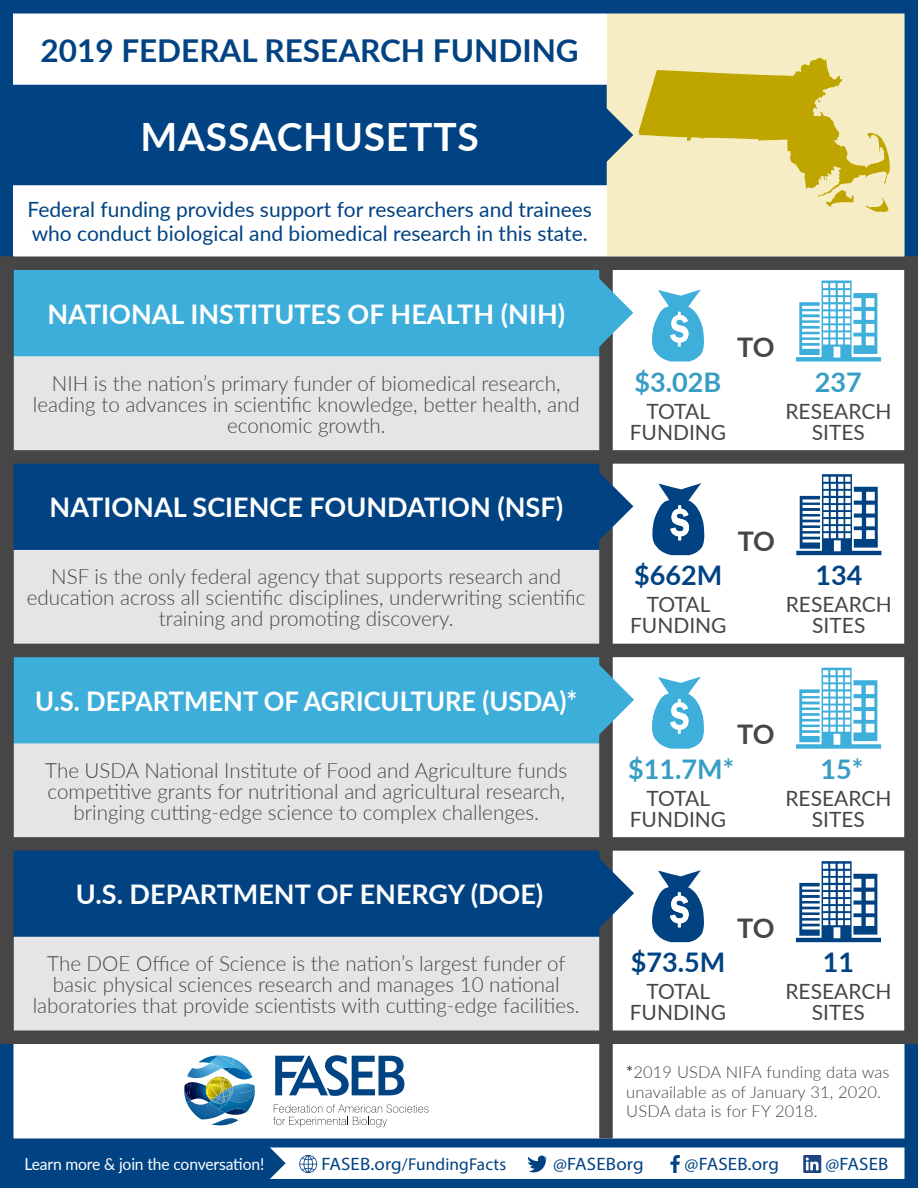
<style>
.page{position:relative;width:918px;height:1188px;background:#fff}
.page>*{position:absolute;margin:0;border:0;box-sizing:border-box;transform-origin:0 0}
.t1{font:700 39px "Lato";letter-spacing:.02em;color:#fff}
.t2{font:700 31.5px "Lato";color:#004282}
.t3{font:700 27px "Lato";color:#fff}
.t4{font:700 27px "Lato";color:#fff;scale:.95 1}
.t5{font:700 27px "Lato";color:#389dc4}
.t6{font:700 27px "Lato";color:#004282}
.t7{font:700 27px "Lato";letter-spacing:-.025em;color:#464647}
.t8{font:300 21px/21px "Lato";color:#464647;text-align:center}
.t9{font:21px/24px "Lato";color:#004282}
.t10{font:21px/21px "Lato";color:#464647;text-align:center}
.t11{font:18px "Myriad Pro";letter-spacing:.01em;color:#004282;scale:1.05 1}
.t12{font:17.25px "Myriad Pro";letter-spacing:.01em;color:#004282}
.t13{font:300 16.5px/19.5px "Lato";letter-spacing:.01em;color:#464647}
.t14{font:16.5px "Lato";letter-spacing:-.01em;color:#fff;scale:.95 1}
.s1{font-weight:600}
.s2{font-size:18px}
</style>
<div class="page">
<svg style="left:273px;top:1104px;width:156px;height:23px"></svg>
<svg style="left:275px;top:1055px;width:129px;height:41px"></svg>
<img style="left:184px;top:1056px;width:71px;height:69px">
<svg style="left:266px;top:1148px;width:20px;height:30px"></svg>
<div style="left:0;top:1143px;width:266px;height:41px;background:#004282"></div>
<div style="left:0;top:1138px;width:918px;height:50px;border:9px solid #004282"></div>
<svg style="left:299px;top:1155px;width:18px;height:18px"></svg>
<svg style="left:527px;top:1155px;width:20px;height:18px"></svg>
<svg style="left:670px;top:1155px;width:10px;height:18px"></svg>
<svg style="left:803px;top:1155px;width:18px;height:18px"></svg>
<div style="left:13px;top:936px;width:587px;height:95px;background:#e5e5e5"></div>
<div style="left:14px;top:850px;width:585px;height:86px;background:#004282"></div>
<div style="left:13px;top:850px;width:587px;height:87px;border:2px solid #004282"></div>
<div style="left:13px;top:743px;width:587px;height:95px;background:#e5e5e5"></div>
<div style="left:14px;top:657px;width:585px;height:86px;background:#3daeda"></div>
<div style="left:13px;top:656px;width:587px;height:87px;border:2px solid #3daeda"></div>
<div style="left:13px;top:549px;width:587px;height:95px;background:#e5e5e5"></div>
<div style="left:14px;top:464px;width:585px;height:85px;background:#004282"></div>
<div style="left:13px;top:463px;width:587px;height:87px;border:2px solid #004282"></div>
<div style="left:13px;top:356px;width:587px;height:95px;background:#e5e5e5"></div>
<div style="left:14px;top:270px;width:585px;height:86px;background:#3daeda"></div>
<div style="left:599px;top:263px;width:14px;height:774px;background:#464647"></div>
<svg style="left:591px;top:464px;width:42px;height:85px"></svg>
<svg style="left:599px;top:270px;width:34px;height:85px"></svg>
<svg style="left:591px;top:657px;width:43px;height:85px"></svg>
<svg style="left:591px;top:851px;width:43px;height:85px"></svg>
<div style="left:607px;top:14px;width:297px;height:242px;background:#f7edc4"></div>
<div style="left:0;top:0;width:14px;height:1188px;background:#004282"></div>
<div style="left:904px;top:0;width:14px;height:1188px;background:#004282"></div>
<div style="left:0;top:1030px;width:918px;height:14px;background:#464647"></div>
<div style="left:0;top:450px;width:918px;height:14px;background:#464647"></div>
<div style="left:0;top:644px;width:918px;height:13px;background:#464647"></div>
<div style="left:0;top:256px;width:14px;height:788px;background:#464647"></div>
<div style="left:904px;top:256px;width:14px;height:788px;background:#464647"></div>
<svg style="left:652px;top:290px;width:52px;height:72px"></svg>
<svg style="left:796px;top:281px;width:85px;height:81px"></svg>
<svg style="left:652px;top:677px;width:52px;height:72px"></svg>
<svg style="left:796px;top:668px;width:85px;height:81px"></svg>
<svg style="left:652px;top:483px;width:52px;height:72px"></svg>
<svg style="left:796px;top:474px;width:85px;height:81px"></svg>
<svg style="left:652px;top:870px;width:52px;height:72px"></svg>
<svg style="left:796px;top:861px;width:85px;height:81px"></svg>
<div style="left:0;top:837px;width:918px;height:14px;background:#464647"></div>
<svg style="left:607px;top:108px;width:26px;height:54px"></svg>
<div style="left:0;top:0;width:918px;height:14px;background:#004282"></div>
<div style="left:0;top:256px;width:918px;height:14px;background:#464647"></div>
<svg style="left:639px;top:58px;width:251px;height:154px"></svg>
<div style="left:14px;top:86px;width:592px;height:98px;background:#004282"></div>
<div style="left:13px;top:85px;width:594px;height:100px;border:2px solid #004282"></div>
<div style="left:599px;top:1037px;width:14px;height:101px;background:#464647"></div>
<h2 class="t2" style="left:41px;top:28px;width:540px">2019 FEDERAL RESEARCH FUNDING</h2>
<h1 class="t1" style="left:140px;top:108px;width:340px">MASSACHUSETTS</h1>
<p class="t9" style="left:27px;top:196px;width:566px">Federal funding provides support for researchers and trainees who conduct biological and biomedical research in this state.</p>
<p class="t3" style="left:47px;top:294px;width:519px">NATIONAL INSTITUTES OF HEALTH (NIH)</p>
<p class="t8" style="left:33px;top:372px;width:548px">NIH is the nation’s primary funder of biomedical research, leading to advances in scientific knowledge, better health, and economic growth.</p>
<p class="t3" style="left:50px;top:488px;width:515px">NATIONAL SCIENCE FOUNDATION (NSF)</p>
<p class="t8" style="left:27px;top:565px;width:560px">NSF is the only federal agency that supports research and education across all scientific disciplines, underwriting scientific training and promoting discovery.</p>
<p class="t4" style="left:35px;top:681px;width:572px">U.S. DEPARTMENT OF AGRICULTURE (USDA)*</p>
<p class="t8" style="left:45px;top:759px;width:523px">The USDA National Institute of Food and Agriculture funds competitive grants for nutritional and agricultural research, bringing cutting-edge science to complex challenges.</p>
<p class="t3" style="left:76px;top:874px;width:469px">U.S. DEPARTMENT OF ENERGY (DOE)</p>
<p class="t8" style="left:33px;top:952px;width:549px">The DOE Office of Science is the nation’s largest funder of basic physical sciences research and manages 10 national laboratories that provide scientists with cutting-edge facilities.</p>
<p class="t7" style="left:737px;top:327px;width:39px">TO</p>
<p class="t5" style="left:635px;top:362px;width:88px">$3.02B</p>
<p class="t5" style="left:815px;top:362px;width:48px">237</p>
<p class="t10" style="left:630px;top:399px;width:98px">TOTAL<br>FUNDING</p>
<p class="t10" style="left:785px;top:399px;width:108px">RESEARCH<br>SITES</p>
<p class="t7" style="left:738px;top:521px;width:39px">TO</p>
<p class="t6" style="left:634px;top:555px;width:90px">$662M</p>
<p class="t6" style="left:815px;top:555px;width:48px">134</p>
<p class="t10" style="left:630px;top:593px;width:98px">TOTAL<br>FUNDING</p>
<p class="t10" style="left:786px;top:593px;width:108px">RESEARCH<br>SITES</p>
<p class="t7" style="left:737px;top:714px;width:39px">TO</p>
<p class="t5" style="left:628px;top:749px;width:108px">$11.7M*</p>
<p class="t5" style="left:820px;top:749px;width:44px">15*</p>
<p class="t10" style="left:630px;top:787px;width:98px">TOTAL<br>FUNDING</p>
<p class="t10" style="left:785px;top:787px;width:108px">RESEARCH<br>SITES</p>
<p class="t7" style="left:737px;top:908px;width:39px">TO</p>
<p class="t6" style="left:631px;top:942px;width:96px">$73.5M</p>
<p class="t6" style="left:823px;top:942px;width:33px">11</p>
<p class="t10" style="left:630px;top:980px;width:98px">TOTAL<br>FUNDING</p>
<p class="t10" style="left:785px;top:980px;width:108px">RESEARCH<br>SITES</p>
<p class="t13" style="left:626px;top:1062px;width:265px"><span class="s1">*</span>2019 USDA NIFA funding data was unavailable as of January 31, 2020.<br>USDA data is for FY 2018.</p>
<p class="t14" style="left:24px;top:1152px;width:254px">Learn more &amp; join the conversation!</p>
<p class="t12" style="left:321px;top:1154px;width:186px"><span class="s2">FASEB.org</span>/FundingFacts</p>
<p class="t11" style="left:553px;top:1153px;width:88px">@FASEBorg</p>
<p class="t11" style="left:685px;top:1153px;width:91px">@FASEB.org</p>
<p class="t11" style="left:826px;top:1153px;width:62px">@FASEB</p>
</div>
